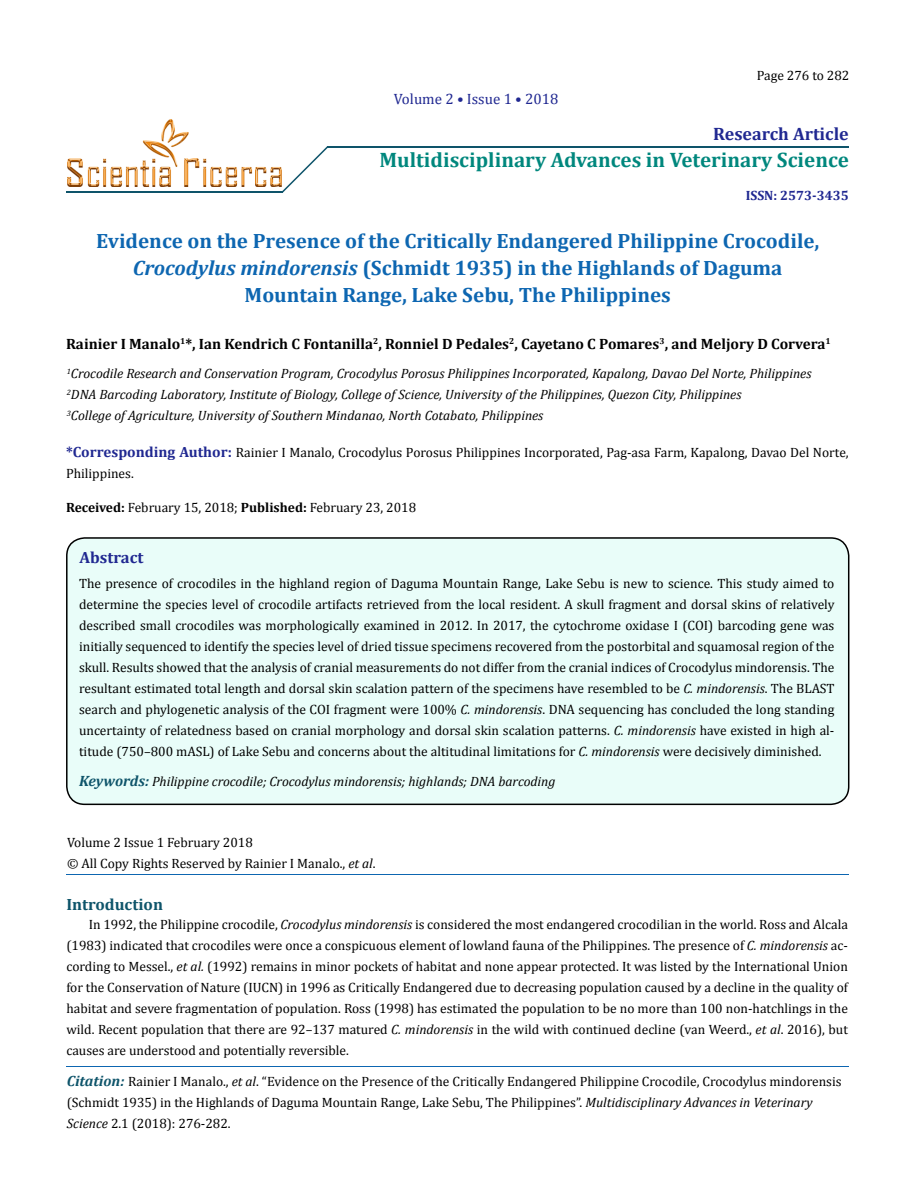
<style>
.page{position:relative;width:917px;height:1190px;background:#fff}
.page>*{position:absolute;margin:0;border:0;box-sizing:border-box;transform-origin:0 0}
.t1{font:700 21px "Cambria";color:#00877d}
.t2{font:700 20.85px/27px "Cambria";color:#0d66b1;text-align:center}
.t3{font:700 18px "Cambria";color:#202891}
.t4{font:700 16.35px "Cambria";color:#0e546a}
.t5{font:700 16.35px "Cambria";color:#202891}
.t6{font:700 15px "Cambria";color:#000}
.t7{font:15px "Cambria";color:#202891}
.t8{font:13.5px/21px "Cambria";color:#000}
.t9{font:italic 13.5px/21px "Cambria";color:#000}
.t10{font:700 13.5px "Cambria";color:#202891}
.s1{font-style:italic}
.s2{font-weight:700;font-size:14.85px;color:#202891}
.s3{font-weight:700}
.s4{font-weight:700;font-size:15px;color:#0e546a}
.s5{font-weight:700;font-style:italic;font-size:14.85px;color:#0e546a}
</style>
<div class="page">
<div style="left:67px;top:538px;width:781px;height:266px;background:#e9fdf9;border-radius:18px"></div>
<div style="left:66px;top:537px;width:783px;height:268px;border:2px solid #000;border-radius:18px"></div>
<hr style="left:327px;top:146px;width:521px;height:2px;background:#0e546a">
<hr style="left:67px;top:191px;width:216px;height:2px;background:#0e546a">
<svg style="left:282px;top:146px;width:46px;height:47px"></svg>
<hr style="left:67px;top:1066px;width:781px;height:1px;background:#0d66b1">
<hr style="left:67px;top:874px;width:781px;height:1px;background:#0d66b1">
<img style="left:68px;top:119px;width:213px;height:68px">
<p class="t7" style="left:394px;top:90px;width:166px">Volume 2 • Issue 1 • 2018</p>
<p class="t8" style="left:756px;top:64px;width:94px">Page 276 to 282</p>
<h3 class="t3" style="left:713px;top:123px;width:137px">Research Article</h3>
<h1 class="t1" style="left:379px;top:147px;width:471px">Multidisciplinary Advances in Veterinary Science</h1>
<p class="t10" style="left:745px;top:187px;width:104px">ISSN: 2573-3435</p>
<h2 class="t2" style="left:96px;top:227px;width:724px">Evidence on the Presence of the Critically Endangered Philippine Crocodile,<br><span class="s1">Crocodylus mindorensis</span> (Schmidt 1935) in the Highlands of Daguma<br>Mountain Range, Lake Sebu, The Philippines</h2>
<p class="t6" style="left:66px;top:335px;width:766px">Rainier I Manalo<sup>1</sup>*, Ian Kendrich C Fontanilla<sup>2</sup>, Ronniel D Pedales<sup>2</sup>, Cayetano C Pomares<sup>3</sup>, and Meljory D Corvera<sup>1</sup></p>
<p class="t9" style="left:67px;top:363px;width:746px"><sup>1</sup>Crocodile Research and Conservation Program, Crocodylus Porosus Philippines Incorporated, Kapalong, Davao Del Norte, Philippines<br><sup>2</sup>DNA Barcoding Laboratory, Institute of Biology, College of Science, University of the Philippines, Quezon City, Philippines<br><sup>3</sup>College of Agriculture, University of Southern Mindanao, North Cotabato, Philippines</p>
<p class="t8" style="left:66px;top:441px;width:784px"><span class="s2">*Corresponding Author:</span> Rainier I Manalo, Crocodylus Porosus Philippines Incorporated, Pag-asa Farm, Kapalong, Davao Del Norte,<br>Philippines.</p>
<p class="t8" style="left:66px;top:497px;width:351px"><span class="s3">Received:</span> February 15, 2018; <span class="s3">Published:</span> February 23, 2018</p>
<p class="t5" style="left:80px;top:547px;width:65px">Abstract</p>
<p class="t8" style="left:79px;top:573px;width:757px;text-align:justify">The presence of crocodiles in the highland region of Daguma Mountain Range, Lake Sebu is new to science. This study aimed to determine the species level of crocodile artifacts retrieved from the local resident. A skull fragment and dorsal skins of relatively described small crocodiles was morphologically examined in 2012. In 2017, the cytochrome oxidase I (COI) barcoding gene was initially sequenced to identify the species level of dried tissue specimens recovered from the postorbital and squamosal region of the skull. Results showed that the analysis of cranial measurements do not differ from the cranial indices of Crocodylus mindorensis. The resultant estimated total length and dorsal skin scalation pattern of the specimens have resembled to be <span class="s1">C. mindorensis</span>. The BLAST search and phylogenetic analysis of the COI fragment were 100% <span class="s1">C. mindorensis</span>. DNA sequencing has concluded the long standing uncertainty of relatedness based on cranial morphology and dorsal skin scalation patterns. <span class="s1">C. mindorensis</span> have existed in high al&shy;titude (750–800 mASL) of Lake Sebu and concerns about the altitudinal limitations for <span class="s1">C. mindorensis</span> were decisively diminished.</p>
<p class="t9" style="left:79px;top:770px;width:478px"><span class="s4">Keywords:</span> Philippine crocodile; Crocodylus mindorensis; highlands; DNA barcoding</p>
<p class="t8" style="left:67px;top:831px;width:310px">Volume 2 Issue 1 February 2018<br>© All Copy Rights Reserved by Rainier I Manalo., <span class="s1">et al</span>.</p>
<p class="t4" style="left:66px;top:894px;width:98px">Introduction</p>
<p class="t8" style="left:66px;top:913px;width:783px;text-align:justify;text-indent:23px">In 1992, the Philippine crocodile, <span class="s1">Crocodylus mindorensis</span> is considered the most endangered crocodilian in the world. Ross and Alcala (1983) indicated that crocodiles were once a conspicuous element of lowland fauna of the Philippines. The presence of <span class="s1">C. mindorensis</span> ac&shy;cording to Messel., <span class="s1">et al.</span> (1992) remains in minor pockets of habitat and none appear protected. It was listed by the International Union for the Conservation of Nature (IUCN) in 1996 as Critically Endangered due to decreasing population caused by a decline in the quality of habitat and severe fragmentation of population. Ross (1998) has estimated the population to be no more than 100 non-hatchlings in the wild. Recent population that there are 92–137 matured <span class="s1">C. mindorensis</span> in the wild with continued decline (van Weerd., <span class="s1">et al</span>. 2016), but causes are understood and potentially reversible.</p>
<p class="t8" style="left:67px;top:1071px;width:776px"><span class="s5">Citation:</span> Rainier I Manalo., <span class="s1">et al</span>. “Evidence on the Presence of the Critically Endangered Philippine Crocodile, Crocodylus mindorensis (Schmidt 1935) in the Highlands of Daguma Mountain Range, Lake Sebu, The Philippines”. <span class="s1">Multidisciplinary Advances in Veterinary<br>Science</span> 2.1 (2018): 276-282.</p>
</div>
